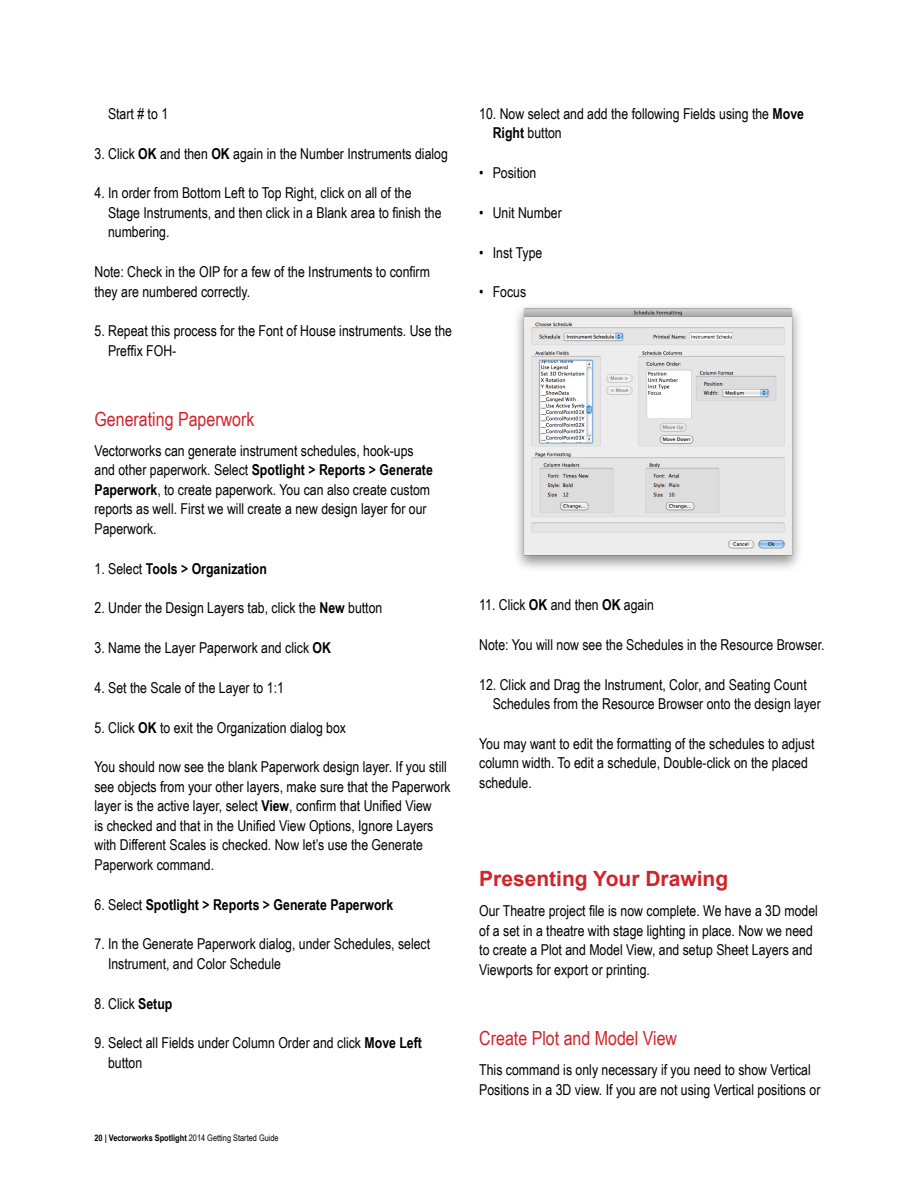
<style>
.page{position:relative;width:918px;height:1188px;background:#fff}
.page>*{position:absolute;margin:0;border:0;box-sizing:border-box;transform-origin:0 0}
.t1{font:700 21px "Arial";color:#d2232a}
.t2{font:19.5px "Arial Narrow";color:#d2232a}
.t3{font:15px/19.5px "Arial Narrow";color:#000}
.t4{font:700 15px "Arial Narrow";color:#000}
.t5{font:700 9px "Arial Narrow";color:#000}
.s1{font-weight:700}
.s2{font-weight:400}
</style>
<div class="page">
<img style="left:516px;top:306px;width:284px;height:263px">
<p class="t3" style="left:108px;top:103px;width:62px">Start # to 1</p>
<p class="t3" style="left:94px;top:143px;width:355px">3. Click <span class="s1">OK</span> and then <span class="s1">OK</span> again in the Number Instruments dialog</p>
<p class="t3" style="left:108px;top:183px;width:335px;text-indent:-14px">4. In order from Bottom Left to Top Right, click on all of the<br>Stage Instruments, and then click in a Blank area to finish the numbering.</p>
<p class="t3" style="left:94px;top:262px;width:337px">Note: Check in the OIP for a few of the Instruments to confirm they are numbered correctly.</p>
<p class="t3" style="left:108px;top:321px;width:346px;text-indent:-14px">5. Repeat this process for the Font of House instruments. Use the<br>Preffix FOH-</p>
<h2 class="t2" style="left:94px;top:404px;width:161px">Generating Paperwork</h2>
<p class="t3" style="left:94px;top:440px;width:340px">Vectorworks can generate instrument schedules, hook-ups and other paperwork. Select <span class="s1">Spotlight &gt; Reports &gt; Generate Paperwork</span>, to create paperwork. You can also create custom reports as well. First we will create a new design layer for our Paperwork.</p>
<p class="t4" style="left:94px;top:557px;width:174px"><span class="s2">1. Select</span> Tools &gt; Organization</p>
<p class="t3" style="left:94px;top:598px;width:289px">2. Under the Design Layers tab, click the <span class="s1">New</span> button</p>
<p class="t3" style="left:94px;top:638px;width:238px">3. Name the Layer Paperwork and click <span class="s1">OK</span></p>
<p class="t3" style="left:94px;top:677px;width:191px">4. Set the Scale of the Layer to 1:1</p>
<p class="t3" style="left:94px;top:717px;width:253px">5. Click <span class="s1">OK</span> to exit the Organization dialog box</p>
<p class="t3" style="left:94px;top:757px;width:358px">You should now see the blank Paperwork design layer. If you still see objects from your other layers, make sure that the Paperwork layer is the active layer, select <span class="s1">View</span>, confirm that Unified View<br>is checked and that in the Unified View Options, Ignore Layers with Different Scales is checked. Now let’s use the Generate Paperwork command.</p>
<p class="t4" style="left:94px;top:893px;width:300px"><span class="s2">6. Select</span> Spotlight &gt; Reports &gt; Generate Paperwork</p>
<p class="t3" style="left:108px;top:934px;width:324px;text-indent:-14px">7. In the Generate Paperwork dialog, under Schedules, select<br>Instrument, and Color Schedule</p>
<p class="t3" style="left:94px;top:993px;width:79px">8. Click <span class="s1">Setup</span></p>
<p class="t3" style="left:108px;top:1033px;width:315px;text-indent:-14px">9. Select all Fields under Column Order and click <span class="s1">Move Left </span>button</p>
<p class="t5" style="left:94px;top:1131px;width:186px">20 | Vectorworks Spotlight <span class="s2">2014 Getting Started Guide</span></p>
<p class="t3" style="left:493px;top:103px;width:313px;text-indent:-14px">10. Now select and add the following Fields using the <span class="s1">Move<br>Right</span> button</p>
<p class="t3" style="left:479px;top:163px;width:59px">• Position</p>
<p class="t3" style="left:479px;top:202px;width:84px">• Unit Number</p>
<p class="t3" style="left:479px;top:242px;width:65px">• Inst Type</p>
<p class="t3" style="left:479px;top:282px;width:48px">• Focus</p>
<p class="t3" style="left:479px;top:595px;width:176px">11. Click <span class="s1">OK</span> and then <span class="s1">OK</span> again</p>
<p class="t3" style="left:479px;top:634px;width:347px">Note: You will now see the Schedules in the Resource Browser.</p>
<p class="t3" style="left:493px;top:674px;width:330px;text-indent:-14px">12. Click and Drag the Instrument, Color, and Seating Count<br>Schedules from the Resource Browser onto the design layer</p>
<p class="t3" style="left:479px;top:733px;width:337px">You may want to edit the formatting of the schedules to adjust column width. To edit a schedule, Double-click on the placed schedule.</p>
<h1 class="t1" style="left:479px;top:865px;width:250px">Presenting Your Drawing</h1>
<p class="t3" style="left:479px;top:901px;width:340px">Our Theatre project file is now complete. We have a 3D model of a set in a theatre with stage lighting in place. Now we need to create a Plot and Model View, and setup Sheet Layers and Viewports for export or printing.</p>
<h2 class="t2" style="left:479px;top:1024px;width:199px">Create Plot and Model View</h2>
<p class="t3" style="left:479px;top:1059px;width:343px">This command is only necessary if you need to show Vertical<br>Positions in a 3D view. If you are not using Vertical positions or</p>
</div>
